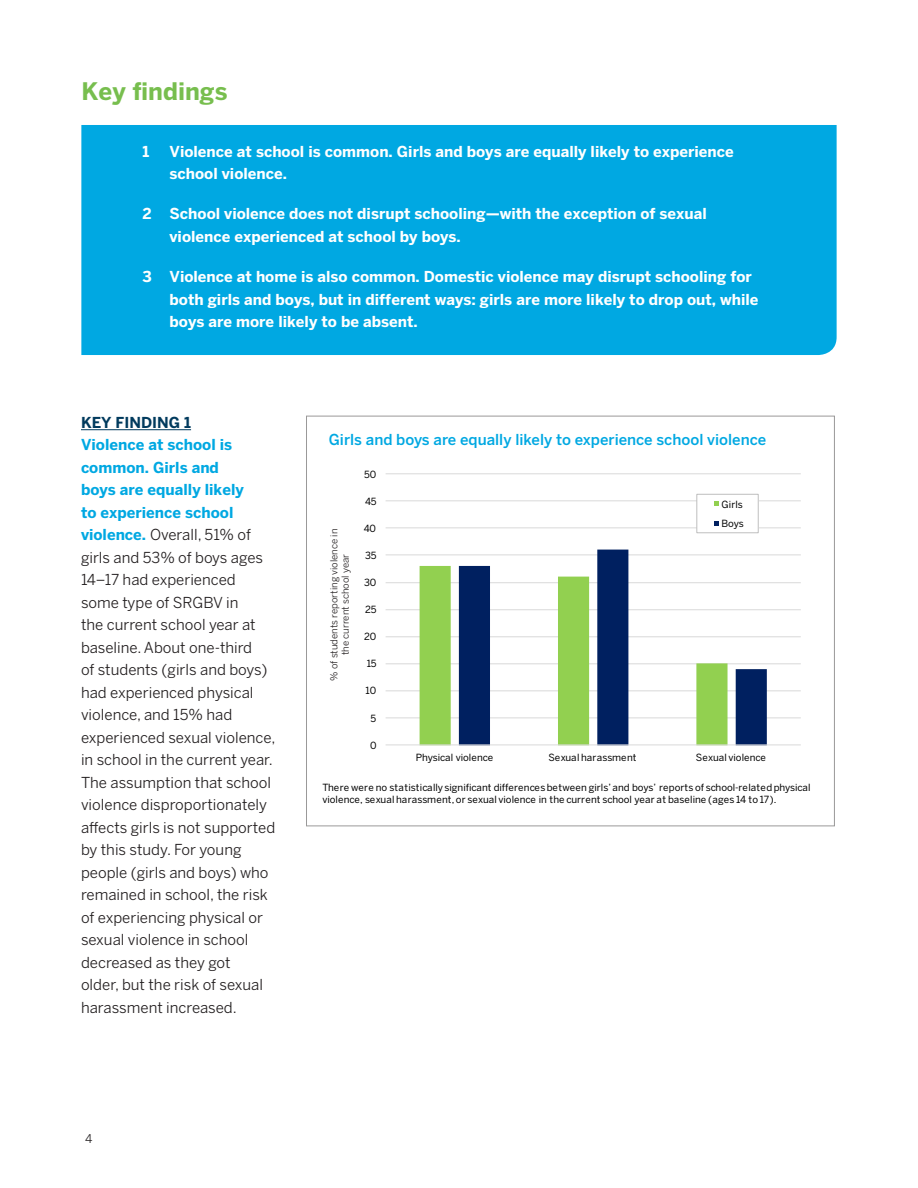
<style>
.page{position:relative;width:918px;height:1188px;background:#fff}
.page>*{position:absolute;margin:0;border:0;box-sizing:border-box;transform-origin:0 0}
.SUBTITLE{font:700 24px "Benton Sans";color:#77be4e}
.t1{font:15px/22.5px "Benton Sans";color:#231f20}
.t2{font:700 15px/22.5px "Benton Sans";color:#fff}
.t3{font:500 15px "Benton Sans";color:#00a8e2}
.t4{font:12px "Benton Sans";color:#231f20}
.t5{font:9.9px/12.3px "Benton Sans";color:#000}
.t6{font:9.6px "Benton Sans";color:#231f20}
.s1{font-weight:700;color:#003a5d}
.s2{font-weight:700;color:#00a8e2}
</style>
<div class="page">
<div style="left:81px;top:125px;width:756px;height:230px;background:#00a8e2"></div>
<hr style="left:386px;top:717px;width:415px;height:1px;background:#d9d9d9">
<hr style="left:386px;top:690px;width:415px;height:1px;background:#d9d9d9">
<hr style="left:386px;top:663px;width:415px;height:1px;background:#d9d9d9">
<hr style="left:386px;top:636px;width:415px;height:1px;background:#d9d9d9">
<hr style="left:386px;top:609px;width:415px;height:1px;background:#d9d9d9">
<hr style="left:386px;top:582px;width:415px;height:1px;background:#d9d9d9">
<hr style="left:386px;top:554px;width:415px;height:1px;background:#d9d9d9">
<hr style="left:386px;top:527px;width:415px;height:1px;background:#d9d9d9">
<hr style="left:386px;top:500px;width:415px;height:1px;background:#d9d9d9">
<hr style="left:386px;top:473px;width:415px;height:1px;background:#d9d9d9">
<svg style="left:420px;top:566px;width:39px;height:178px;fill:#92d050"></svg>
<svg style="left:459px;top:550px;width:308px;height:194px"></svg>
<hr style="left:386px;top:744px;width:415px;height:1px;background:#d9d9d9">
<div style="left:697px;top:494px;width:61px;height:39px;background:#fff"></div>
<div style="left:696px;top:494px;width:63px;height:39px;border:1px solid #bfbfbf"></div>
<svg style="left:714px;top:501px;width:5px;height:5px"></svg>
<svg style="left:714px;top:521px;width:5px;height:5px"></svg>
<hr style="left:81px;top:429px;width:110px;height:1px;background:#003a5d">
<p class="SUBTITLE" style="left:81px;top:77px;width:148px">Key findings</p>
<p class="t2" style="left:143px;top:140px;width:8px">1</p>
<p class="t2" style="left:170px;top:140px;width:566px">Violence at school is common. Girls and boys are equally likely to experience school violence.</p>
<p class="t2" style="left:170px;top:203px;width:539px;text-indent:-27px">2 School violence does not disrupt schooling—with the exception of sexual violence experienced at school by boys.</p>
<p class="t2" style="left:170px;top:265px;width:590px;text-indent:-27px">3 Violence at home is also common. Domestic violence may disrupt schooling for both girls and boys, but in different ways: girls are more likely to drop out, while boys are more likely to be absent.</p>
<p class="t1" style="left:81px;top:411px;width:196px"><span class="s1">KEY FINDING 1<br></span><span class="s2">Violence at school is common. Girls and<br>boys are equally likely<br>to experience school violence.</span> Overall, 51% of girls and 53% of boys ages<br>14–17 had experienced some type of SRGBV in<br>the current school year at baseline. About one-third<br>of students (girls and boys) had experienced physical violence, and 15% had experienced sexual violence, in school in the current year.<br>The assumption that school violence disproportionately affects girls is not supported by this study. For young people (girls and boys) who remained in school, the risk of experiencing physical or sexual violence in school decreased as they got<br>older, but the risk of sexual harassment increased.</p>
<p class="t3" style="left:329px;top:431px;width:439px">Girls and boys are equally likely to experience school violence</p>
<p class="t5" style="left:364px;top:468px;width:14px">50</p>
<p class="t5" style="left:328px;top:655px;width:160px;text-align:center;rotate:-90deg">% of students reporting violence in the current school year</p>
<p class="t5" style="left:722px;top:495px;width:24px;line-height:19.4px">Girls<br>Boys</p>
<p class="t5" style="left:365px;top:495px;width:13px">45</p>
<p class="t5" style="left:364px;top:522px;width:14px">40</p>
<p class="t6" style="left:328px;top:681px;width:153px;rotate:-90deg">% of students reporting violence in</p>
<p class="t5" style="left:365px;top:549px;width:13px">35</p>
<p class="t6" style="left:340px;top:655px;width:102px;rotate:-90deg">the current school year</p>
<p class="t5" style="left:364px;top:576px;width:14px">30</p>
<p class="t5" style="left:365px;top:603px;width:13px">25</p>
<p class="t5" style="left:364px;top:630px;width:14px">20</p>
<p class="t5" style="left:367px;top:658px;width:11px">15</p>
<p class="t5" style="left:366px;top:685px;width:12px">10</p>
<p class="t5" style="left:371px;top:712px;width:7px">5</p>
<p class="t5" style="left:370px;top:739px;width:8px">0</p>
<p class="t5" style="left:416px;top:751px;width:79px">Physical violence</p>
<p class="t5" style="left:548px;top:751px;width:90px">Sexual harassment</p>
<p class="t5" style="left:696px;top:751px;width:72px">Sexual violence</p>
<p class="t5" style="left:322px;top:782px;width:490px;line-height:11.4px">There were no statistically significant differences between girls’ and boys’ reports of school-related physical violence, sexual harassment, or sexual violence in the current school year at baseline (ages 14 to 17).</p>
<p class="t4" style="left:85px;top:1132px;width:9px">4</p>
</div>
